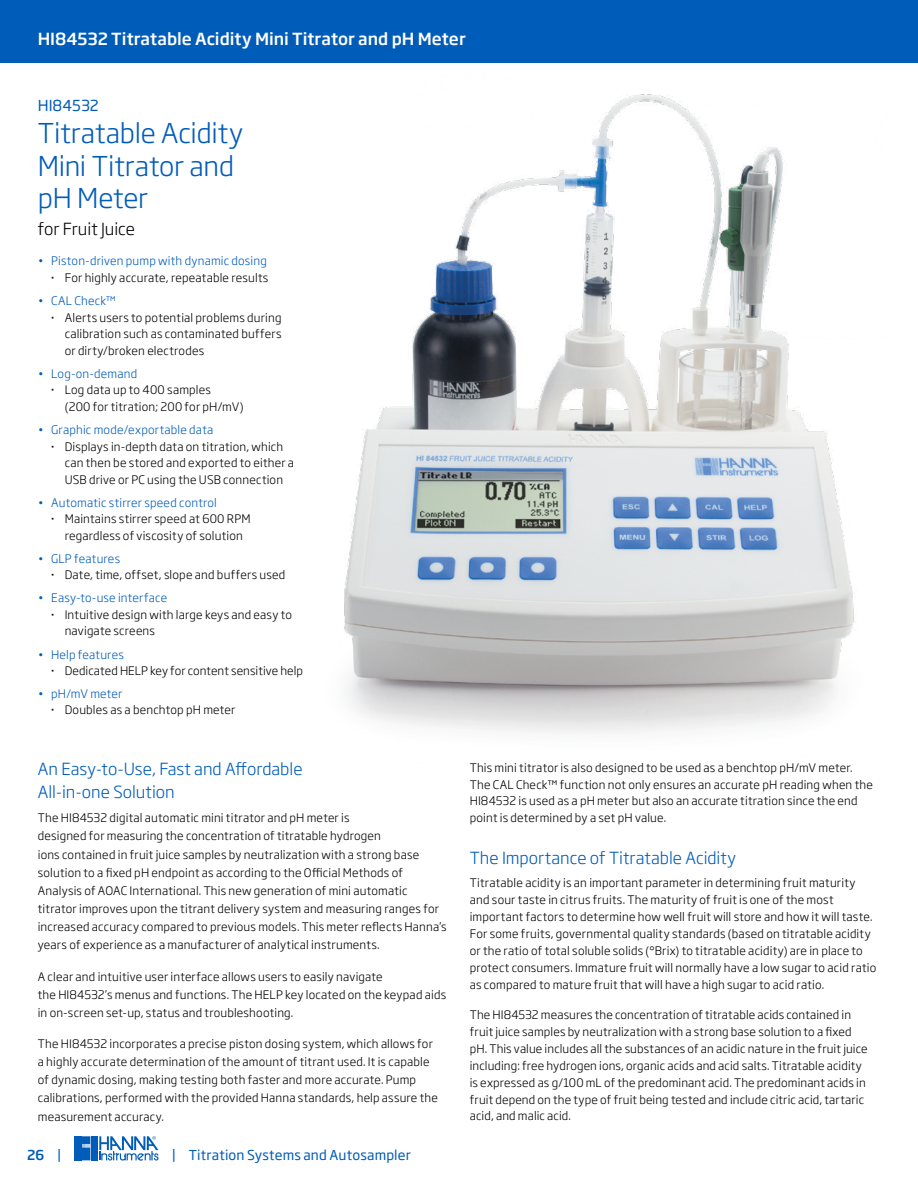
<style>
.page{position:relative;width:918px;height:1188px;background:#fff}
.page>*{position:absolute;margin:0;border:0;box-sizing:border-box;transform-origin:0 0}
.t1{font:300 27px/32.4px "Soho Gothic Pro";letter-spacing:-.005em;color:#005cb9}
.t2{font:300 16.5px/22.2px "Soho Gothic Pro";color:#005cb9}
.t3{font:500 16.5px "Soho Gothic Pro";color:#fff}
.t4{font:300 16.5px "Soho Gothic Pro";letter-spacing:-.005em;color:#000}
.t5{font:15px "Soho Gothic Pro";color:#005cb9}
.t6{font:13.5px "Soho Gothic Pro";letter-spacing:.01em;color:#005cb9}
.t7{font:500 13.5px "Soho Gothic Pro";color:#005cb9}
.t8{font:300 11.7px/17px "Soho Gothic Pro";letter-spacing:.015em;color:#000}
.t9{font:300 11.7px/16.5px "Soho Gothic Pro";letter-spacing:.015em;color:#005cb9;text-align:right}
.s1{font-weight:500;color:#000}
.s2{color:#000}
.s3{font-weight:500}
.s4{color:#005cb9}
.s5{font-weight:400}
</style>
<div class="page">
<img style="left:344px;top:94px;width:512px;height:639px">
<div style="left:0;top:0;width:918px;height:63px;background:#005cb9"></div>
<svg style="left:75px;top:1136px;width:83px;height:25px"></svg>
<h2 class="t3" style="left:38px;top:26px;width:429px">HI84532 Titratable Acidity Mini Titrator and pH Meter</h2>
<p class="t5" style="left:38px;top:94px;width:63px">HI84532</p>
<h1 class="t1" style="left:38px;top:115px;width:207px">Titratable Acidity<br>Mini Titrator and pH Meter</h1>
<h2 class="t4" style="left:38px;top:216px;width:99px">for Fruit Juice</h2>
<p class="t9" style="left:38px;top:252px;width:232px">• Piston-driven pump with dynamic dosing <span class="s1">·</span> <span class="s2">For highly accurate, repeatable results</span></p>
<p class="t9" style="left:38px;top:292px;width:80px">• CAL Check™</p>
<p class="t8" style="left:51px;top:308px;width:232px"><span class="s3">·</span> Alerts users to potential problems during</p>
<p class="t8" style="left:65px;top:325px;width:218px">calibration such as contaminated buffers</p>
<p class="t8" style="left:65px;top:341px;width:141px">or dirty/broken electrodes</p>
<p class="t9" style="left:38px;top:365px;width:101px">• Log-on-demand</p>
<p class="t8" style="left:51px;top:381px;width:161px"><span class="s3">·</span> Log data up to 400 samples</p>
<p class="t8" style="left:65px;top:397px;width:180px">(200 for titration; 200 for pH/mV)</p>
<p class="t9" style="left:38px;top:421px;width:177px">• Graphic mode/exportable data</p>
<p class="t8" style="left:51px;top:437px;width:234px"><span class="s3">·</span> Displays in-depth data on titration, which</p>
<p class="t8" style="left:65px;top:454px;width:231px">can then be stored and exported to either a</p>
<p class="t8" style="left:65px;top:470px;width:220px">USB drive or PC using the USB connection</p>
<p class="t9" style="left:38px;top:494px;width:181px">• Automatic stirrer speed control</p>
<p class="t8" style="left:51px;top:510px;width:201px"><span class="s3">·</span> Maintains stirrer speed at 600 RPM</p>
<p class="t8" style="left:65px;top:526px;width:180px">regardless of viscosity of solution</p>
<p class="t8" style="left:51px;top:550px;width:236px;line-height:16px;text-indent:-13px"><span class="s4">• GLP features<br></span><span class="s3">·</span> Date, time, offset, slope and buffers used</p>
<p class="t9" style="left:38px;top:589px;width:131px">• Easy-to-use interface</p>
<p class="t8" style="left:51px;top:605px;width:242px"><span class="s3">·</span> Intuitive design with large keys and easy to</p>
<p class="t8" style="left:65px;top:622px;width:92px">navigate screens</p>
<p class="t8" style="left:51px;top:646px;width:253px;line-height:16px;text-indent:-13px"><span class="s4">• Help features<br></span><span class="s3">·</span> Dedicated HELP key for content sensitive help</p>
<p class="t8" style="left:51px;top:685px;width:186px;line-height:16px;text-indent:-13px"><span class="s4">• pH/mV meter<br></span><span class="s3">·</span> Doubles as a benchtop pH meter</p>
<h2 class="t2" style="left:38px;top:757px;width:266px">An Easy-to-Use, Fast and Affordable<br>All-in-one Solution</h2>
<p class="t8" style="left:38px;top:808px;width:411px;line-height:18.1px">The HI84532 digital automatic mini titrator and pH meter is<br>designed for measuring the concentration of titratable hydrogen<br>ions contained in fruit juice samples by neutralization with a strong base solution to a fixed pH endpoint as according to the Official Methods of Analysis of AOAC International. This new generation of mini automatic titrator improves upon the titrant delivery system and measuring ranges for increased accuracy compared to previous models. This meter reflects Hanna’s years of experience as a manufacturer of analytical instruments.</p>
<p class="t8" style="left:38px;top:966px;width:410px;line-height:18.1px">A clear and intuitive user interface allows users to easily navigate<br>the HI84532’s menus and functions. The HELP key located on the keypad aids in on-screen set-up, status and troubleshooting.</p>
<p class="t8" style="left:38px;top:1034px;width:402px;line-height:18.1px">The HI84532 incorporates a precise piston dosing system, which allows for a highly accurate determination of the amount of titrant used. It is capable of dynamic dosing, making testing both faster and more accurate. Pump calibrations, performed with the provided Hanna standards, help assure the measurement accuracy.</p>
<p class="t7" style="left:27px;top:1145px;width:36px">26 <span class="s5">|</span></p>
<p class="t6" style="left:172px;top:1145px;width:241px">| Titration Systems and Autosampler</p>
<p class="t8" style="left:470px;top:758px;width:405px">This mini titrator is also designed to be used as a benchtop pH/mV meter.<br>The CAL Check™ function not only ensures an accurate pH reading when the HI84532 is used as a pH meter but also an accurate titration since the end point is determined by a set pH value.</p>
<h2 class="t2" style="left:470px;top:845px;width:268px">The Importance of Titratable Acidity</h2>
<p class="t8" style="left:470px;top:874px;width:408px">Titratable acidity is an important parameter in determining fruit maturity and sour taste in citrus fruits. The maturity of fruit is one of the most important factors to determine how well fruit will store and how it will taste.<br>For some fruits, governmental quality standards (based on titratable acidity or the ratio of total soluble solids (°Brix) to titratable acidity) are in place to protect consumers. Immature fruit will normally have a low sugar to acid ratio as compared to mature fruit that will have a high sugar to acid ratio.</p>
<p class="t8" style="left:470px;top:1006px;width:399px">The HI84532 measures the concentration of titratable acids contained in fruit juice samples by neutralization with a strong base solution to a fixed pH. This value includes all the substances of an acidic nature in the fruit juice including: free hydrogen ions, organic acids and acid salts. Titratable acidity is expressed as g/100 mL of the predominant acid. The predominant acids in fruit depend on the type of fruit being tested and include citric acid, tartaric acid, and malic acid.</p>
</div>
